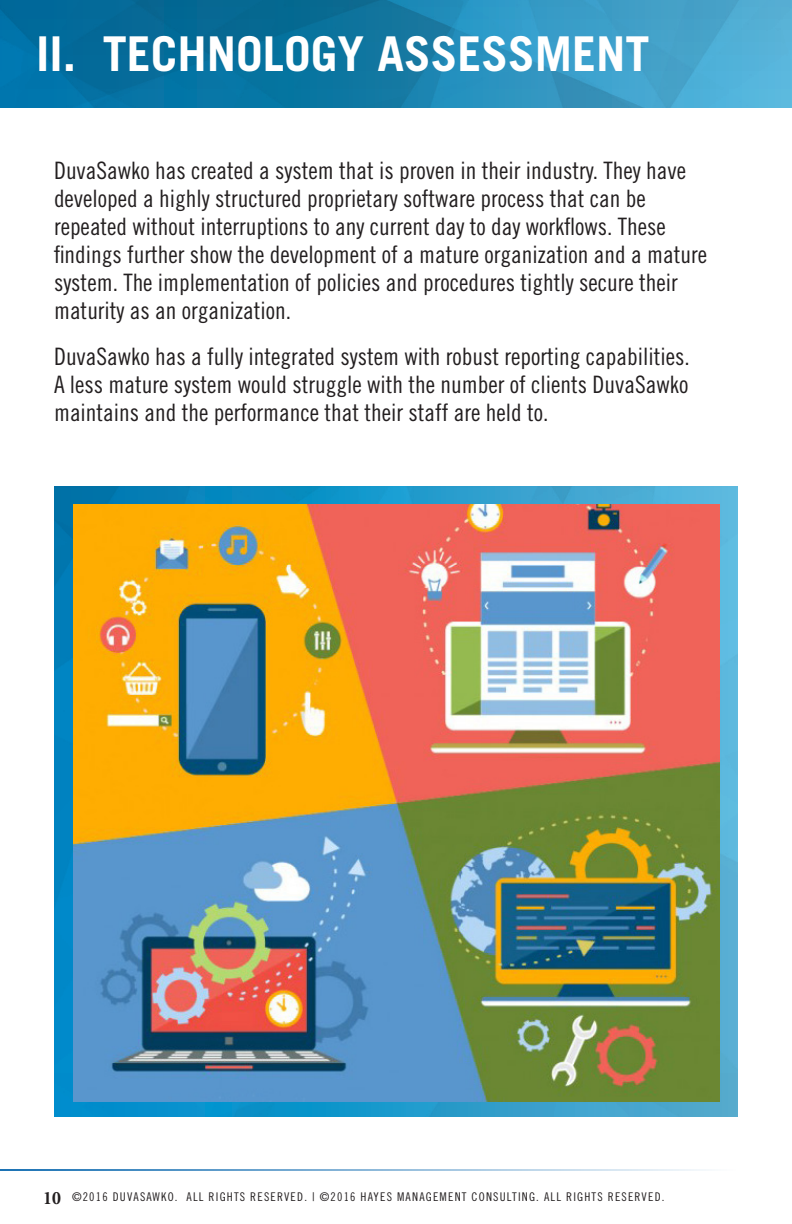
<style>
.page{position:relative;width:792px;height:1224px;background:#fff}
.page>*{position:absolute;margin:0;border:0;box-sizing:border-box;transform-origin:0 0}
.t1{font:700 48px "Trade Gothic LT Std";color:#fff}
.t2{font:24px/28px "Trade Gothic LT Std Cn 18";color:#231f20}
.t3{font:12px "Trade Gothic LT Std Cn 18";letter-spacing:.1em;color:#231f20}
.s1{font-family:"Minion Pro";font-weight:700;font-stretch:condensed;font-size:19px}
</style>
<div class="page">
<img style="left:0;top:0;width:792px;height:107px">
<hr style="left:0;top:1169px;width:738px;height:2px;background:#146eb2">
<img style="left:55px;top:487px;width:683px;height:630px">
<img style="left:73px;top:504px;width:647px;height:597px">
<p class="t1" style="left:36px;top:24px;width:615px">II. TECHNOLOGY ASSESSMENT</p>
<p class="t2" style="left:54px;top:157px;width:655px">DuvaSawko has created a system that is proven in their industry . They have developed a highly structured proprietary software process that can be repeated without interruptions to any current day to day workflows . These findings further show the development of a mature organization and a mature system . The implementation of policies and procedures tightly secure their maturity as an organization .</p>
<p class="t2" style="left:54px;top:343px;width:637px;text-align:justify">DuvaSawko has a fully integrated system with robust reporting capabilities .<br>A less mature system would struggle with the number of clients DuvaSawko maintains and the performance that their staff are held to .</p>
<p class="t3" style="left:43px;top:1190px;width:623px"><span class="s1">10</span> ©2016 DUVASAWKO. ALL RIGHTS RESERVED. | ©2016 HAYES MANAGEMENT CONSULTING. ALL RIGHTS RESERVED.</p>
</div>
